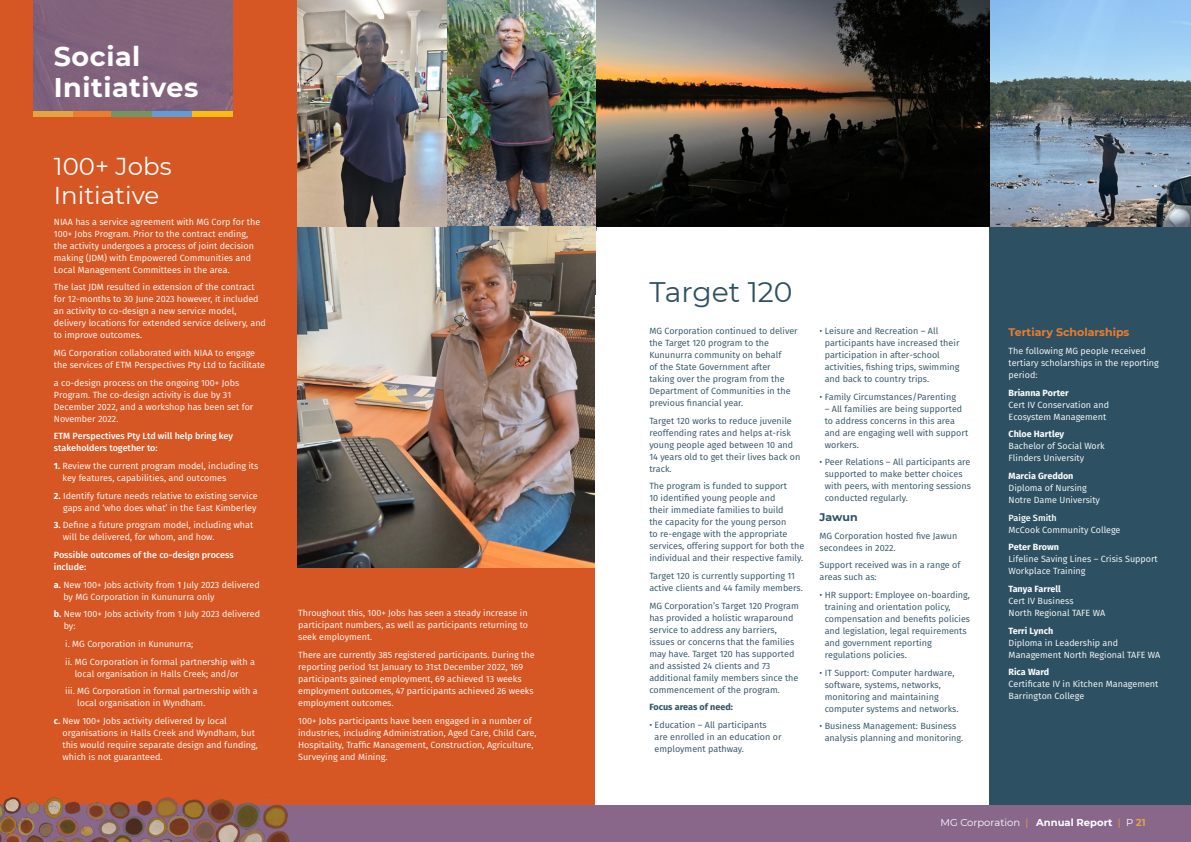
<style>
.page{position:relative;width:1191px;height:842px;background:#fff}
.page>*{position:absolute;margin:0;border:0;box-sizing:border-box;transform-origin:0 0}
.t1{font:28.2px "Montserrat";color:#2d5062}
.t2{font:700 27px/31px "Montserrat";letter-spacing:.02em;color:#fff}
.t3{font:24.4px/29px "Montserrat";color:#fff}
.t4{font:700 11px "Montserrat";color:#ed7d2e}
.t5{font:700 11px "Montserrat";color:#2d5062}
.t6{font:10px "Montserrat";color:#fff}
.t7{font:9px/12px "Fira Sans";color:#fff}
.t8{font:9px/12px "Fira Sans";color:#2d5062}
.t9{font:500 9px/12px "Fira Sans";color:#fff}
.t10{font:700 9px "Fira Sans";color:#fff}
.t11{font:700 9px "Fira Sans";color:#2d5062}
.s1{font-weight:700}
.s2{color:#e4a541}
.s3{font-weight:700;color:#e4a541}
</style>
<div class="page">
<div style="left:0;top:0;width:595px;height:816px;background:#d75724"></div>
<img style="left:447px;top:0;width:149px;height:230px">
<div style="left:33px;top:0;width:199px;height:115px;background:#82637c"></div>
<div style="left:33px;top:111px;width:40px;height:5px;background:#e4a541"></div>
<div style="left:73px;top:111px;width:40px;height:5px;background:#ed7d2e"></div>
<div style="left:112px;top:111px;width:40px;height:5px;background:#719661"></div>
<div style="left:152px;top:111px;width:40px;height:5px;background:#619dd4"></div>
<div style="left:192px;top:111px;width:40px;height:5px;background:#febc11"></div>
<img style="left:298px;top:227px;width:297px;height:340px">
<div style="left:989px;top:227px;width:202px;height:612px;background:#2d5062"></div>
<img style="left:298px;top:0;width:149px;height:227px">
<img style="left:596px;top:0;width:595px;height:227px">
<div style="left:0;top:806px;width:595px;height:36px;background:#88678b"></div>
<div style="left:595px;top:806px;width:596px;height:36px;background:#88678b"></div>
<img style="left:0;top:797px;width:298px;height:45px">
<h2 class="t2" style="left:54px;top:40px;width:146px">Social<br>Initiatives</h2>
<h3 class="t3" style="left:54px;top:151px;width:119px">100+ Jobs<br>Initiative</h3>
<p class="t7" style="left:54px;top:216px;width:208px">NIAA has a service agreement with MG Corp for the 100+ Jobs Program. Prior to the contract ending, the activity undergoes a process of joint decision making (JDM) with Empowered Communities and Local Management Committees in the area.</p>
<p class="t7" style="left:54px;top:281px;width:214px">The last JDM resulted in extension of the contract for 12-months to 30 June 2023 however, it included an activity to co-design a new service model, delivery locations for extended service delivery, and to improve outcomes.</p>
<p class="t7" style="left:54px;top:347px;width:213px">MG Corporation collaborated with NIAA to engage the services of ETM Perspectives Pty Ltd to facilitate</p>
<p class="t7" style="left:54px;top:377px;width:201px">a co-design process on the ongoing 100+ Jobs Program. The co-design activity is due by 31<br>December 2022, and a workshop has been set for November 2022.</p>
<p class="t9" style="left:54px;top:430px;width:181px">ETM Perspectives Pty Ltd will help bring key stakeholders together to:</p>
<p class="t7" style="left:63px;top:460px;width:197px;text-indent:-9px"><span class="s1">1.</span> Review the current program model, including its key features, capabilities, and outcomes</p>
<p class="t7" style="left:54px;top:489px;width:205px;text-align:right"><span class="s1">2.</span> Identify future needs relative to existing service gaps and ‘who does what’ in the East Kimberley</p>
<p class="t7" style="left:63px;top:519px;width:192px;text-indent:-9px"><span class="s1">3.</span> Define a future program model, including what will be delivered, for whom, and how.</p>
<p class="t9" style="left:54px;top:549px;width:181px">Possible outcomes of the co-design process include:</p>
<p class="t7" style="left:63px;top:578px;width:198px;text-indent:-10px"><span class="s1">a.</span> New 100+ Jobs activity from 1 July 2023 delivered by MG Corporation in Kununurra only</p>
<p class="t7" style="left:64px;top:608px;width:198px;text-indent:-10px"><span class="s1">b.</span> New 100+ Jobs activity from 1 July 2023 delivered by:</p>
<p class="t7" style="left:65px;top:635px;width:191px;line-height:17.7px">i. MG Corporation in Kununurra;<br>ii. MG Corporation in formal partnership with a</p>
<p class="t7" style="left:65px;top:665px;width:194px;line-height:17.7px;text-indent:10px">local organisation in Halls Creek; and/or<br>iii. MG Corporation in formal partnership with a</p>
<p class="t7" style="left:54px;top:694px;width:175px;line-height:17.7px;text-align:center">local organisation in Wyndham.<br><span class="s1">c.</span> New 100+ Jobs activity delivered by local</p>
<p class="t7" style="left:62px;top:727px;width:197px">organisations in Halls Creek and Wyndham, but this would require separate design and funding, which is not guaranteed.</p>
<p class="t7" style="left:298px;top:607px;width:231px;text-align:justify">Throughout this, 100+ Jobs has seen a steady increase in participant numbers, as well as participants returning to seek employment.</p>
<p class="t7" style="left:298px;top:649px;width:238px">There are currently 385 registered participants. During the reporting period 1st January to 31st December 2022, 169 participants gained employment, 69 achieved 13 weeks employment outcomes, 47 participants achieved 26 weeks employment outcomes.</p>
<p class="t7" style="left:298px;top:714px;width:240px">100+ Jobs participants have been engaged in a number of industries, including Administration, Aged Care, Child Care, Hospitality, Traffic Management, Construction, Agriculture, Surveying and Mining.</p>
<h1 class="t1" style="left:649px;top:272px;width:145px">Target 120</h1>
<p class="t8" style="left:649px;top:325px;width:150px">MG Corporation continued to deliver the Target 120 program to the<br>Kununurra community on behalf<br>of the State Government after taking over the program from the<br>Department of Communities in the previous financial year.</p>
<p class="t8" style="left:649px;top:414px;width:153px">Target 120 works to reduce juvenile reoffending rates and helps at-risk young people aged between 10 and<br>14 years old to get their lives back on track.</p>
<p class="t8" style="left:649px;top:480px;width:156px">The program is funded to support<br>10 identified young people and<br>their immediate families to build<br>the capacity for the young person<br>to re-engage with the appropriate services, offering support for both the individual and their respective family.</p>
<p class="t8" style="left:649px;top:570px;width:155px">Target 120 is currently supporting 11 active clients and 44 family members.</p>
<p class="t8" style="left:649px;top:599px;width:151px">MG Corporation’s Target 120 Program has provided a holistic wraparound service to address any barriers, issues or concerns that the families may have. Target 120 has supported and assisted 24 clients and 73 additional family members since the commencement of the program.</p>
<p class="t11" style="left:649px;top:701px;width:85px">Focus areas of need:</p>
<p class="t8" style="left:654px;top:719px;width:128px;text-indent:-5px">• Education – All participants are enrolled in an education or employment pathway.</p>
<p class="t8" style="left:824px;top:325px;width:136px;text-indent:-5px">• Leisure and Recreation – All participants have increased their participation in after-school activities, fishing trips, swimming and back to country trips.</p>
<p class="t8" style="left:819px;top:390px;width:138px">• Family Circumstances/Parenting</p>
<p class="t8" style="left:824px;top:402px;width:145px">– All families are being supported to address concerns in this area and are engaging well with support workers.</p>
<p class="t8" style="left:824px;top:456px;width:148px;text-indent:-5px">• Peer Relations – All participants are supported to make better choices with peers, with mentoring sessions conducted regularly.</p>
<p class="t5" style="left:819px;top:509px;width:40px">Jawun</p>
<p class="t8" style="left:819px;top:529px;width:139px">MG Corporation hosted five Jawun secondees in 2022.</p>
<p class="t8" style="left:819px;top:559px;width:142px">Support received was in a range of areas such as:</p>
<p class="t8" style="left:824px;top:589px;width:147px;text-indent:-5px">• HR support: Employee on-boarding, training and orientation policy, compensation and benefits policies and legislation, legal requirements and government reporting regulations policies.</p>
<p class="t8" style="left:824px;top:666px;width:135px;text-indent:-5px">• IT Support: Computer hardware, software, systems, networks, monitoring and maintaining computer systems and networks.</p>
<p class="t8" style="left:824px;top:720px;width:140px;text-indent:-5px">• Business Management: Business analysis planning and monitoring.</p>
<p class="t4" style="left:1008px;top:324px;width:122px">Tertiary Scholarships</p>
<p class="t7" style="left:1008px;top:345px;width:152px">The following MG people received tertiary scholarships in the reporting period:</p>
<p class="t10" style="left:1008px;top:386px;width:62px">Brianna Porter</p>
<p class="t7" style="left:1008px;top:398px;width:102px">Cert IV Conservation and<br>Ecosystem Management</p>
<p class="t10" style="left:1008px;top:428px;width:57px">Chloe Hartley</p>
<p class="t7" style="left:1008px;top:440px;width:98px">Bachelor of Social Work<br>Flinders University</p>
<p class="t10" style="left:1008px;top:469px;width:66px">Marcia Greddon</p>
<p class="t7" style="left:1008px;top:482px;width:93px">Diploma of Nursing<br>Notre Dame University</p>
<p class="t9" style="left:1008px;top:511px;width:50px">Paige Smith</p>
<p class="t7" style="left:1008px;top:523px;width:113px">McCook Community College</p>
<p class="t10" style="left:1008px;top:541px;width:52px">Peter Brown</p>
<p class="t7" style="left:1008px;top:553px;width:151px">Lifeline Saving Lines – Crisis Support<br>Workplace Training</p>
<p class="t10" style="left:1008px;top:582px;width:54px">Tanya Farrell</p>
<p class="t7" style="left:1008px;top:595px;width:98px">Cert IV Business<br>North Regional TAFE WA</p>
<p class="t10" style="left:1008px;top:624px;width:46px">Terri Lynch</p>
<p class="t7" style="left:1008px;top:636px;width:153px">Diploma in Leadership and<br>Management North Regional TAFE WA</p>
<p class="t10" style="left:1008px;top:666px;width:42px">Rica Ward</p>
<p class="t7" style="left:1008px;top:678px;width:151px">Certificate IV in Kitchen Management<br>Barrington College</p>
<p class="t6" style="left:940px;top:815px;width:207px">MG Corporation <span class="s2">|</span> <span class="s1">Annual Report</span> <span class="s2">|</span> P <span class="s3">21</span></p>
</div>
